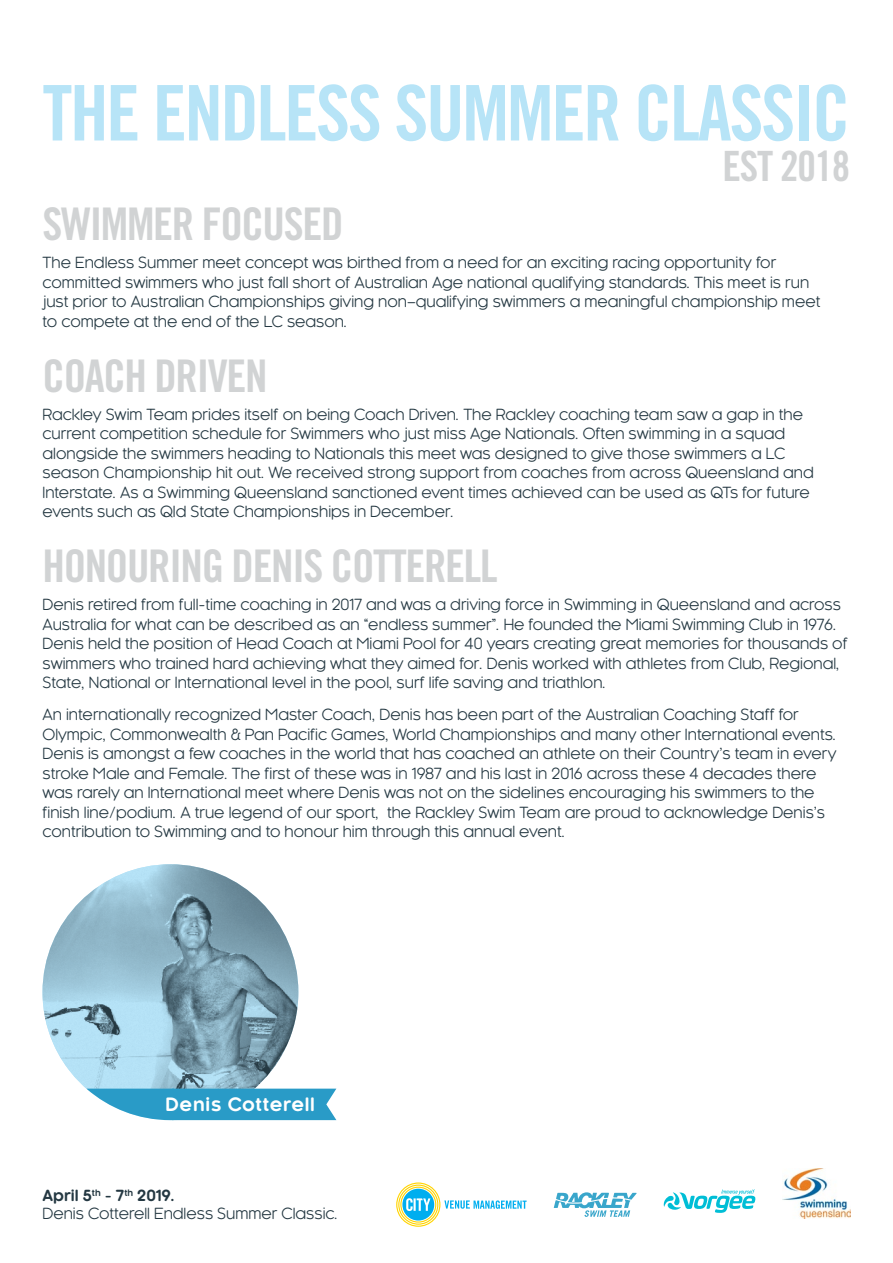
<style>
.page{position:relative;width:893px;height:1263px;background:#fff}
.page>*{position:absolute;margin:0;border:0;box-sizing:border-box;transform-origin:0 0}
.t1{font:76.8px "Trade Gothic LT Std Bd Cn 20";letter-spacing:-.03em;color:#b7e4f7}
.t2{font:45px "Trade Gothic LT Std Bd Cn 20";letter-spacing:-.03em;color:#d1d3d4}
.t3{font:41.7px "Trade Gothic LT Std Bd Cn 20";letter-spacing:-.03em;color:#d1d3d4}
.t4{font:700 18px "Kaleko 105 Round";letter-spacing:.04em;color:#fff}
.t5{font:15px/19.5px "Kaleko 105 Round";color:#243842}
.s1{font-weight:700}
</style>
<div class="page">
<svg style="left:396px;top:1182px;width:131px;height:45px"></svg>
<svg style="left:554px;top:1192px;width:83px;height:25px"></svg>
<svg style="left:664px;top:1189px;width:91px;height:24px"></svg>
<img style="left:782px;top:1169px;width:68px;height:49px">
<img style="left:43px;top:864px;width:255px;height:224px">
<svg style="left:86px;top:1088px;width:250px;height:32px;background:#46a8ce"></svg>
<h1 class="t1" style="left:43px;top:66px;width:809px">THE ENDLESS SUMMER CLASSIC</h1>
<h3 class="t3" style="left:723px;top:141px;width:129px">EST 2018</h3>
<h2 class="t2" style="left:43px;top:197px;width:303px">SWIMMER FOCUSED</h2>
<p class="t5" style="left:43px;top:253px;width:779px">The Endless Summer meet concept was birthed from a need for an exciting racing opportunity for committed swimmers who just fall short of Australian Age national qualifying standards. This meet is run just prior to Australian Championships giving non–qualifying swimmers a meaningful championship meet to compete at the end of the LC season.</p>
<h2 class="t2" style="left:43px;top:348px;width:227px">COACH DRIVEN</h2>
<p class="t5" style="left:43px;top:405px;width:773px">Rackley Swim Team prides itself on being Coach Driven. The Rackley coaching team saw a gap in the current competition schedule for Swimmers who just miss Age Nationals. Often swimming in a squad alongside the swimmers heading to Nationals this meet was designed to give those swimmers a LC season Championship hit out. We received strong support from coaches from across Queensland and Interstate. As a Swimming Queensland sanctioned event times achieved can be used as QTs for future events such as Qld State Championships in December.</p>
<h2 class="t2" style="left:43px;top:539px;width:457px">HONOURING DENIS COTTERELL</h2>
<p class="t5" style="left:43px;top:595px;width:807px">Denis retired from full-time coaching in 2017 and was a driving force in Swimming in Queensland and across Australia for what can be described as an “endless summer”. He founded the Miami Swimming Club in 1976.<br>Denis held the position of Head Coach at Miami Pool for 40 years creating great memories for thousands of swimmers who trained hard achieving what they aimed for. Denis worked with athletes from Club, Regional, State, National or International level in the pool, surf life saving and triathlon.</p>
<p class="t5" style="left:43px;top:705px;width:796px">An internationally recognized Master Coach, Denis has been part of the Australian Coaching Staff for Olympic, Commonwealth &amp; Pan Pacific Games, World Championships and many other International events.<br>Denis is amongst a few coaches in the world that has coached an athlete on their Country’s team in every stroke Male and Female. The first of these was in 1987 and his last in 2016 across these 4 decades there was rarely an International meet where Denis was not on the sidelines encouraging his swimmers to the finish line/podium. A true legend of our sport, the Rackley Swim Team are proud to acknowledge Denis’s contribution to Swimming and to honour him through this annual event.</p>
<p class="t4" style="left:166px;top:1094px;width:151px">Denis Cotterell</p>
<p class="t5" style="left:43px;top:1187px;width:297px;line-height:18px"><span class="s1">April 5</span><sup>th</sup> <span class="s1">- 7</span><sup>th</sup> <span class="s1">2019.<br></span>Denis Cotterell Endless Summer Classic.</p>
</div>
